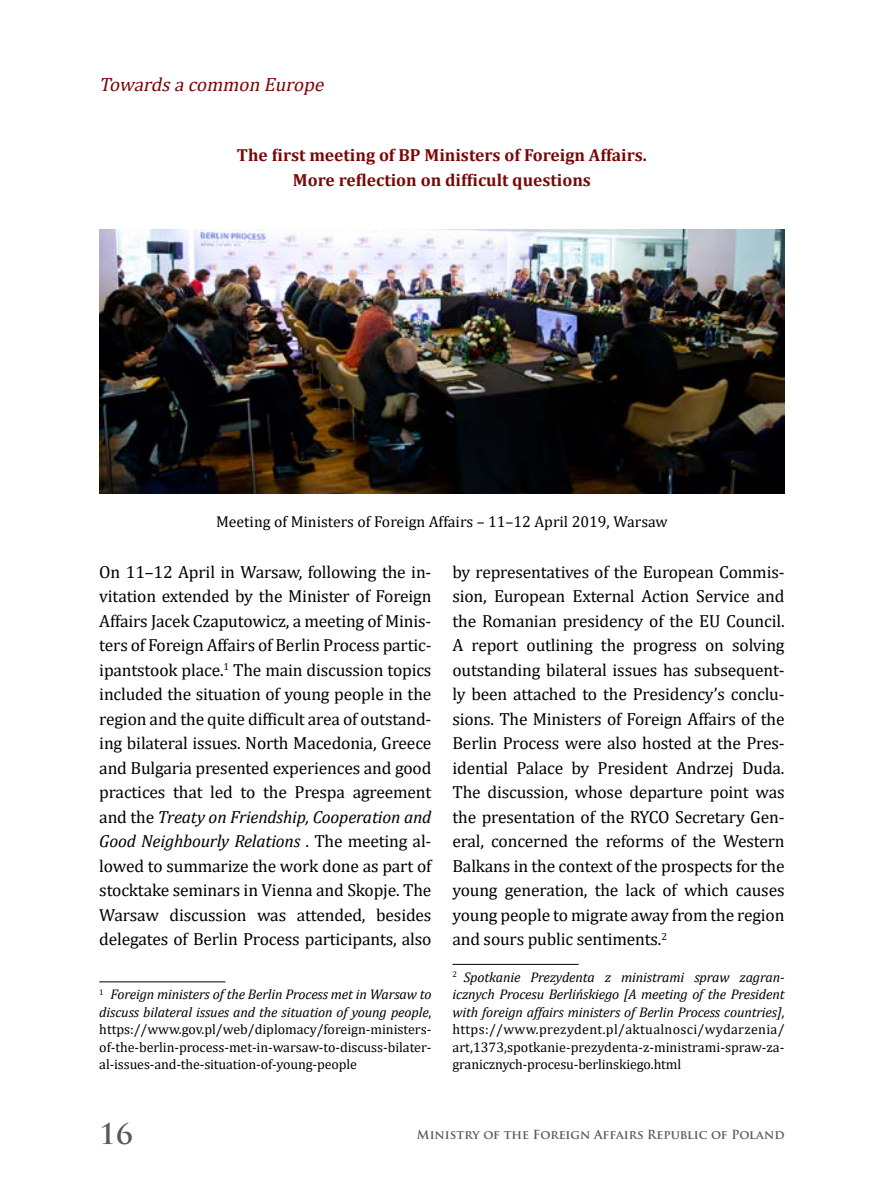
<style>
.page{position:relative;width:869px;height:1191px;background:#fff}
.page>*{position:absolute;margin:0;border:0;box-sizing:border-box;transform-origin:0 0}
.t1{font:700 28px "Trajan Pro";color:#58595b}
.t2{font:italic 19.25px "Cambria";color:#7a0708}
.t3{font:17.5px/24.5px "Cambria";letter-spacing:-.01em;color:#000;text-align:justify}
.t4{font:700 17.5px/24.5px "Cambria";color:#7a0708;text-align:center}
.t5{font:15.75px "Cambria";color:#000}
.t6{font:italic 14px/17.5px "Cambria";letter-spacing:-.01em;color:#000;text-align:justify}
.t7{font:14px/17.5px "Cambria";letter-spacing:-.01em;color:#000;text-align:justify}
.t8{font:700 12.25px "Trajan Pro";color:#58595b}
.s1{font-style:italic}
.s2{font-style:normal}
</style>
<div class="page">
<hr style="left:99px;top:981px;width:126px;height:1px;background:#000">
<hr style="left:452px;top:964px;width:126px;height:1px;background:#000">
<img style="left:99px;top:229px;width:685px;height:265px">
<p class="t2" style="left:99px;top:73px;width:246px">TowardsacommonEurope</p>
<p class="t4" style="left:237px;top:142px;width:411px">The first meeting of BP Ministers of Foreign Affairs.<br>More reflection on difficult questions</p>
<p class="t5" style="left:216px;top:512px;width:453px">Meeting of Ministers of Foreign Affairs – 11–12 April 2019, Warsaw</p>
<p class="t3" style="left:99px;top:559px;width:333px">On 11–12 April in Warsaw, following the in&shy;vitation extended by the Minister of Foreign Affairs Jacek Czaputowicz, a meeting of Minis&shy;ters of Foreign Affairs of Berlin Process partic&shy;ipantstook place.<sup>1</sup> The main discussion topics included the situation of young people in the region and the quite difficult area of outstand&shy;ing bilateral issues. North Macedonia, Greece and Bulgaria presented experiences and good practices that led to the Prespa agreement and the <span class="s1">Treaty on Friendship, Cooperation and Good Neighbourly Relations</span> . The meeting al&shy;lowed to summarize the work done as part of stocktake seminars in Vienna and Skopje. The Warsaw discussion was attended, besides delegates of Berlin Process participants, also</p>
<p class="t7" style="left:99px;top:985px;width:333px"><sup>1</sup> <span class="s1">Foreign ministers of the Berlin Process met in Warsaw to discuss bilateral issues and the situation of young people</span>, https://www.gov.pl/web/diplomacy/foreign-ministers&shy;of-the-berlin-process-met-in-warsaw-to-discuss-bilater&shy;al-issues-and-the-situation-of-young-people</p>
<p class="t3" style="left:452px;top:559px;width:333px">by representatives of the European Commis&shy;sion, European External Action Service and the Romanian presidency of the EU Council.<br>A report outlining the progress on solving outstanding bilateral issues has subsequent&shy;ly been attached to the Presidency’s conclu&shy;sions. The Ministers of Foreign Affairs of the Berlin Process were also hosted at the Pres&shy;idential Palace by President Andrzej Duda.<br>The discussion, whose departure point was the presentation of the RYCO Secretary Gen&shy;eral, concerned the reforms of the Western Balkans in the context of the prospects for the young generation, the lack of which causes young people to migrate away from the region and sours public sentiments.<sup>2</sup></p>
<p class="t6" style="left:452px;top:967px;width:333px"><sup>2</sup> Spotkanie Prezydenta z ministrami spraw zagran&shy;icznych Procesu Berlińskiego [A meeting of the President with foreign affairs ministers of Berlin Process countries]<span class="s2">, https://www.prezydent.pl/aktualnosci/wydarzenia/ art,1373,spotkanie-prezydenta-z-ministrami-spraw-za&shy;granicznych-procesu-berlinskiego.html</span></p>
<h1 class="t1" style="left:99px;top:1116px;width:35px">16</h1>
<p class="t8" style="left:416px;top:1126px;width:369px">Ministry of the Foreign Affairs Republic of Poland</p>
</div>
